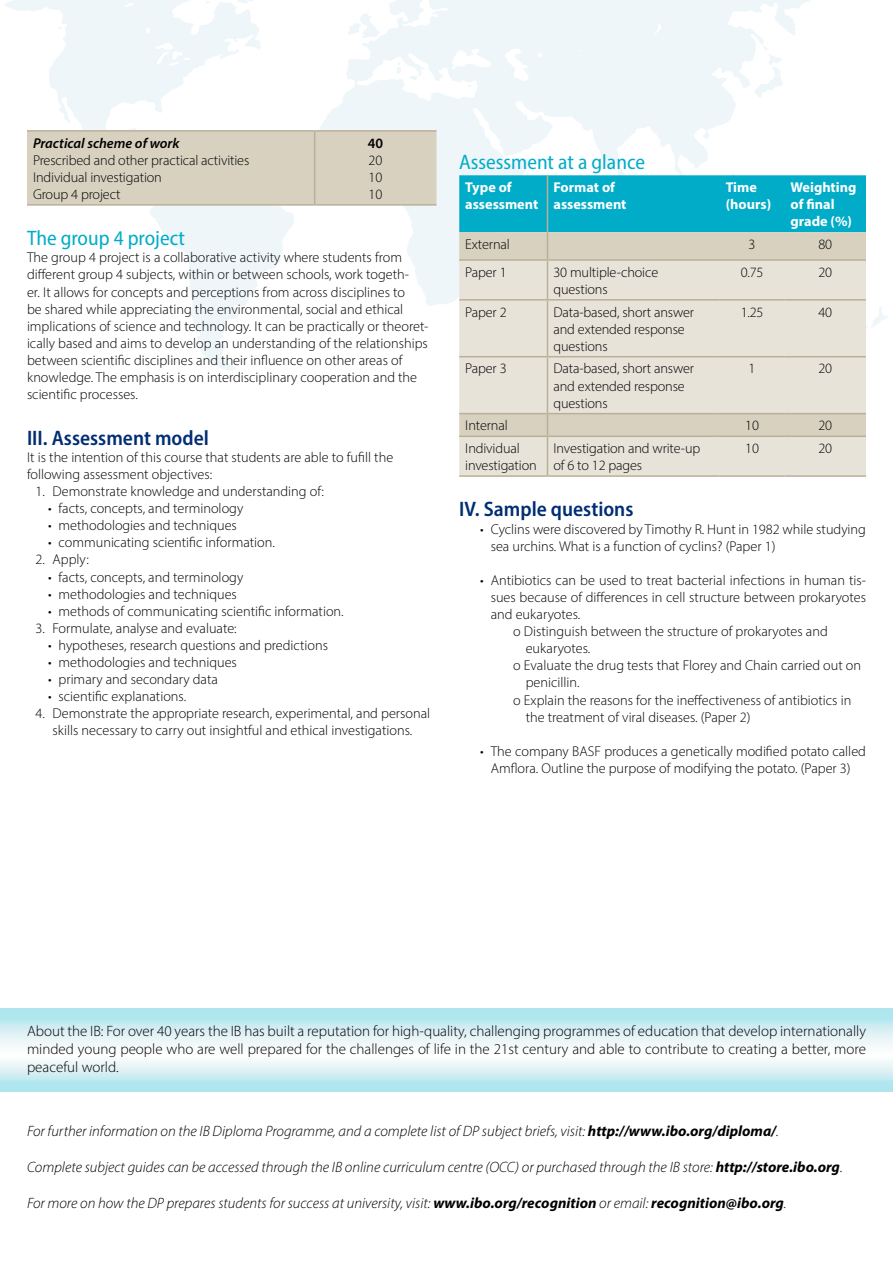
<style>
.page{position:relative;width:893px;height:1263px;background:#fff}
.page>*{position:absolute;margin:0;border:0;box-sizing:border-box;transform-origin:0 0}
.t1{font:600 semi-condensed 21px "Myriad Pro";color:#002d73}
.t2{font:semi-condensed 21px "Myriad Pro";color:#00acc8}
.t3{font:italic 300 15px "Myriad Pro";color:#000}
.t4{font:300 15px/18px "Myriad Pro";color:#000;text-align:justify}
.t5{font:300 14.25px/17.1px "Myriad Pro";color:#000}
.t6{font:700 14.25px/17.1px "Myriad Pro";color:#fff}
.t7{font:italic 600 14.25px "Myriad Pro";color:#000}
.t8{font:600 14.25px "Myriad Pro";color:#000}
.s1{font-weight:700}
</style>
<div class="page">
<svg style="left:319px;top:0;width:491px;height:306px;fill:#eef6f9"></svg>
<svg style="left:754px;top:46px;width:29px;height:52px"></svg>
<svg style="left:468px;top:84px;width:4px;height:4px"></svg>
<svg style="left:409px;top:75px;width:8px;height:5px"></svg>
<svg style="left:397px;top:61px;width:5px;height:14px"></svg>
<svg style="left:348px;top:13px;width:32px;height:26px"></svg>
<svg style="left:4px;top:0;width:290px;height:370px"></svg>
<svg style="left:206px;top:1px;width:4px;height:3px"></svg>
<svg style="left:58px;top:26px;width:3px;height:4px"></svg>
<svg style="left:0;top:1008px;width:893px;height:83px"></svg>
<div style="left:27px;top:132px;width:409px;height:72px;background:#d8d1c0"></div>
<hr style="left:314px;top:132px;width:1px;height:72px;background:#b9b098">
<hr style="left:27px;top:130px;width:288px;height:2px;background:#b9b098">
<hr style="left:315px;top:130px;width:121px;height:2px;background:#b9b098">
<hr style="left:27px;top:204px;width:288px;height:2px;background:#b9b098">
<hr style="left:315px;top:204px;width:121px;height:2px;background:#b9b098">
<svg style="left:459px;top:344px;width:407px;height:131px;background:#e4dfd4"></svg>
<svg style="left:459px;top:166px;width:429px;height:178px;background:#a0d2d3"></svg>
<hr style="left:547px;top:261px;width:1px;height:38px;background:#b9b098">
<hr style="left:547px;top:301px;width:1px;height:55px;background:#b9b098">
<hr style="left:547px;top:357px;width:1px;height:56px;background:#b9b098">
<svg style="left:547px;top:414px;width:1px;height:22px"></svg>
<hr style="left:547px;top:437px;width:1px;height:38px;background:#b9b098">
<hr style="left:459px;top:299px;width:88px;height:2px;background:#b9b098">
<hr style="left:547px;top:299px;width:173px;height:2px;background:#b9b098">
<hr style="left:720px;top:299px;width:64px;height:2px;background:#b9b098">
<hr style="left:784px;top:299px;width:82px;height:2px;background:#b9b098">
<hr style="left:459px;top:356px;width:88px;height:1px;background:#b9b098">
<hr style="left:547px;top:356px;width:173px;height:1px;background:#b9b098">
<hr style="left:720px;top:356px;width:64px;height:1px;background:#b9b098">
<hr style="left:784px;top:356px;width:82px;height:1px;background:#b9b098">
<hr style="left:459px;top:413px;width:88px;height:1px;background:#b9b098">
<hr style="left:547px;top:413px;width:173px;height:1px;background:#b9b098">
<hr style="left:720px;top:413px;width:64px;height:1px;background:#b9b098">
<hr style="left:784px;top:413px;width:82px;height:1px;background:#b9b098">
<hr style="left:459px;top:436px;width:88px;height:1px;background:#b9b098">
<hr style="left:547px;top:436px;width:173px;height:1px;background:#b9b098">
<hr style="left:720px;top:436px;width:64px;height:1px;background:#b9b098">
<hr style="left:784px;top:436px;width:82px;height:1px;background:#b9b098">
<hr style="left:459px;top:475px;width:88px;height:2px;background:#b9b098">
<hr style="left:547px;top:475px;width:173px;height:2px;background:#b9b098">
<hr style="left:720px;top:475px;width:64px;height:2px;background:#b9b098">
<hr style="left:784px;top:475px;width:82px;height:2px;background:#b9b098">
<hr style="left:459px;top:259px;width:88px;height:2px;background:#b9b098">
<hr style="left:547px;top:259px;width:173px;height:2px;background:#b9b098">
<hr style="left:720px;top:259px;width:64px;height:2px;background:#b9b098">
<hr style="left:784px;top:259px;width:82px;height:2px;background:#b9b098">
<p class="t7" style="left:33px;top:134px;width:148px">Practical scheme of work</p>
<p class="t5" style="left:33px;top:151px;width:218px">Prescribed and other practical activities<br>Individual investigation<br>Group 4 project</p>
<p class="t8" style="left:368px;top:134px;width:17px">40</p>
<p class="t5" style="left:369px;top:151px;width:15px;text-align:justify">20<br>10<br>10</p>
<h1 class="t2" style="left:27px;top:225px;width:159px">The group 4 project</h1>
<p class="t5" style="left:27px;top:249px;width:403px">The group 4 project is a collaborative activity where students from different group 4 subjects, within or between schools, work togeth-<br>er. It allows for concepts and perceptions from across disciplines to<br>be shared while appreciating the environmental, social and ethical implications of science and technology. It can be practically or theoret&shy;ically based and aims to develop an understanding of the relationships between scientific disciplines and their influence on other areas of knowledge. The emphasis is on interdisciplinary cooperation and the scientific processes.</p>
<h1 class="t1" style="left:27px;top:424px;width:183px">III. Assessment model</h1>
<p class="t5" style="left:27px;top:448px;width:368px">It is the intention of this course that students are able to fufill the following assessment objectives:</p>
<p class="t5" style="left:36px;top:483px;width:290px">1. Demonstrate knowledge and understanding of:</p>
<p class="t5" style="left:48px;top:500px;width:197px">• facts, concepts, and terminology</p>
<p class="t5" style="left:48px;top:517px;width:190px">• methodologies and techniques</p>
<p class="t5" style="left:48px;top:534px;width:228px">• communicating scientific information.</p>
<p class="t5" style="left:36px;top:551px;width:55px">2. Apply:</p>
<p class="t5" style="left:48px;top:568px;width:197px">• facts, concepts, and terminology</p>
<p class="t5" style="left:48px;top:585px;width:190px">• methodologies and techniques</p>
<p class="t5" style="left:48px;top:602px;width:297px">• methods of communicating scientific information.</p>
<p class="t5" style="left:36px;top:619px;width:203px">3. Formulate, analyse and evaluate:</p>
<p class="t5" style="left:48px;top:636px;width:281px">• hypotheses, research questions and predictions</p>
<p class="t5" style="left:48px;top:654px;width:190px">• methodologies and techniques</p>
<p class="t5" style="left:48px;top:671px;width:171px">• primary and secondary data</p>
<p class="t5" style="left:48px;top:688px;width:140px">• scientific explanations.</p>
<p class="t5" style="left:36px;top:705px;width:396px;text-align:center">4. Demonstrate the appropriate research, experimental, and personal skills necessary to carry out insightful and ethical investigations.</p>
<h1 class="t2" style="left:459px;top:149px;width:187px">Assessment at a glance</h1>
<p class="t6" style="left:465px;top:178px;width:75px">Type of assessment</p>
<p class="t6" style="left:553px;top:178px;width:75px">Format of assessment</p>
<p class="t6" style="left:726px;top:178px;width:47px">Time (hours)</p>
<p class="t6" style="left:790px;top:178px;width:67px">Weighting of final grade (%)</p>
<p class="t5" style="left:465px;top:235px;width:46px">External</p>
<p class="t5" style="left:749px;top:235px;width:8px">3</p>
<p class="t5" style="left:818px;top:235px;width:15px">80</p>
<p class="t5" style="left:465px;top:263px;width:43px">Paper 1</p>
<p class="t5" style="left:553px;top:263px;width:106px">30 multiple-choice questions</p>
<p class="t5" style="left:741px;top:263px;width:24px">0.75</p>
<p class="t5" style="left:818px;top:263px;width:15px">20</p>
<p class="t5" style="left:465px;top:303px;width:43px">Paper 2</p>
<p class="t5" style="left:553px;top:303px;width:142px">Data-based, short answer and extended response questions</p>
<p class="t5" style="left:741px;top:303px;width:24px">1.25</p>
<p class="t5" style="left:818px;top:303px;width:15px">40</p>
<p class="t5" style="left:465px;top:360px;width:43px">Paper 3</p>
<p class="t5" style="left:553px;top:360px;width:142px">Data-based, short answer and extended response questions</p>
<p class="t5" style="left:749px;top:360px;width:8px">1</p>
<p class="t5" style="left:818px;top:360px;width:15px">20</p>
<p class="t5" style="left:465px;top:417px;width:44px">Internal</p>
<p class="t5" style="left:745px;top:417px;width:15px">10</p>
<p class="t5" style="left:818px;top:417px;width:15px">20</p>
<p class="t5" style="left:465px;top:440px;width:73px">Individual investigation</p>
<p class="t5" style="left:553px;top:440px;width:148px">Investigation and write-up of 6 to 12 pages</p>
<p class="t5" style="left:745px;top:440px;width:15px">10</p>
<p class="t5" style="left:818px;top:440px;width:15px">20</p>
<h1 class="t1" style="left:459px;top:496px;width:176px">IV. Sample questions</h1>
<p class="t5" style="left:491px;top:520px;width:377px;text-indent:-11px">• Cyclins were discovered by Timothy R. Hunt in 1982 while studying sea urchins. What is a function of cyclins? (Paper 1)</p>
<p class="t5" style="left:480px;top:571px;width:387px">• Antibiotics can be used to treat bacterial infections in human tis-</p>
<p class="t5" style="left:491px;top:588px;width:377px">sues because of differences in cell structure between prokaryotes</p>
<p class="t5" style="left:491px;top:606px;width:91px">and eukaryotes.</p>
<p class="t5" style="left:513px;top:623px;width:316px">o Distinguish between the structure of prokaryotes and</p>
<p class="t5" style="left:526px;top:640px;width:66px">eukaryotes.</p>
<p class="t5" style="left:513px;top:657px;width:349px">o Evaluate the drug tests that Florey and Chain carried out on</p>
<p class="t5" style="left:526px;top:674px;width:55px">penicillin.</p>
<p class="t5" style="left:513px;top:691px;width:340px">o Explain the reasons for the ineffectiveness of antibiotics in</p>
<p class="t5" style="left:526px;top:708px;width:226px">the treatment of viral diseases. (Paper 2)</p>
<p class="t5" style="left:480px;top:742px;width:387px;text-align:center">• The company BASF produces a genetically modified potato called<br>Amflora. Outline the purpose of modifying the potato. (Paper 3)</p>
<p class="t4" style="left:27px;top:1022px;width:840px">About the IB: For over 40 years the IB has built a reputation for high-quality, challenging programmes of education that develop internationally minded young people who are well prepared for the challenges of life in the 21st century and able to contribute to creating a better, more peaceful world.</p>
<p class="t3" style="left:27px;top:1121px;width:753px">For further information on the IB Diploma Programme, and a complete list of DP subject briefs, visit: <span class="s1">http://www.ibo.org/diploma/</span>.</p>
<p class="t3" style="left:27px;top:1157px;width:817px">Complete subject guides can be accessed through the IB online curriculum centre (OCC) or purchased through the IB store: <span class="s1">http://store.ibo.org</span>.</p>
<p class="t3" style="left:27px;top:1193px;width:761px">For more on how the DP prepares students for success at university, visit: <span class="s1">www.ibo.org/recognition</span> or email: <span class="s1">recognition@ibo.org</span>.</p>
</div>
